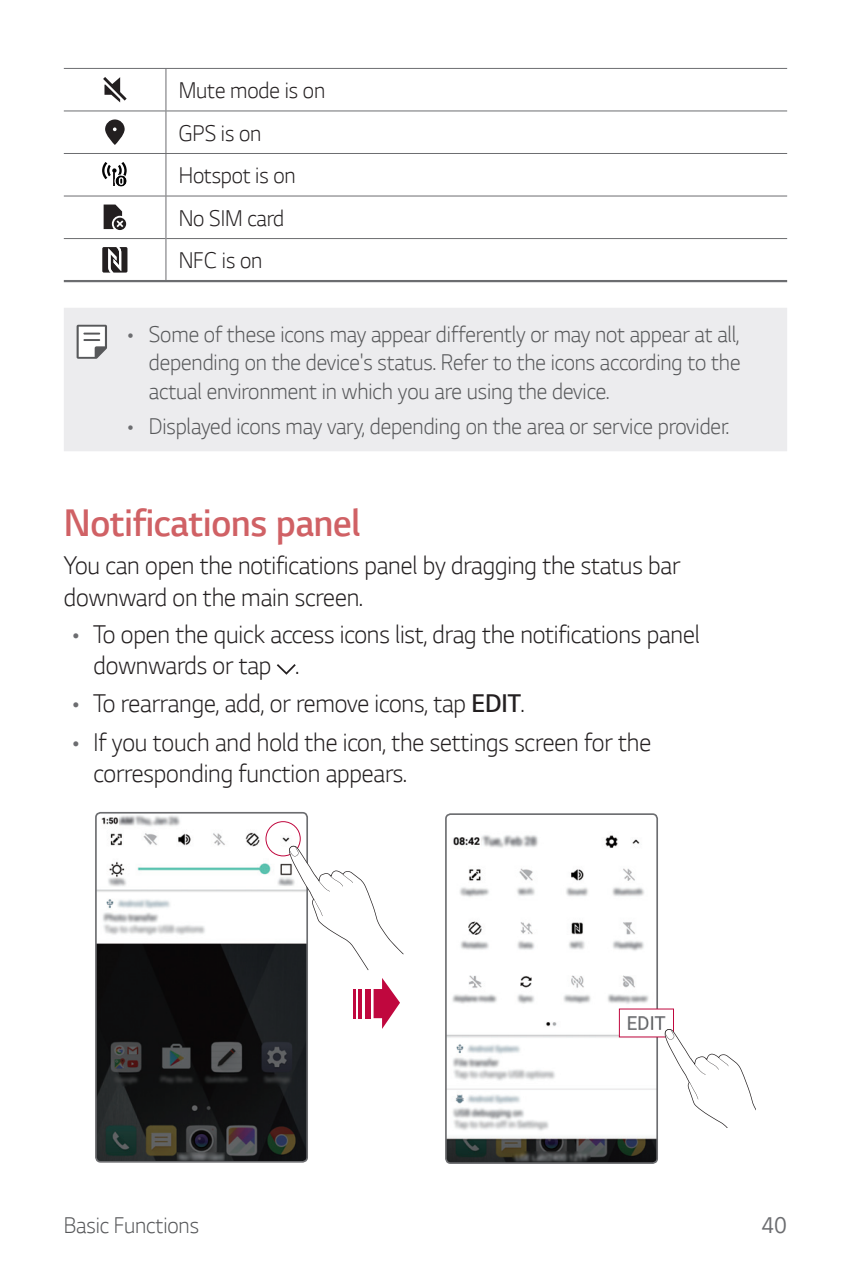
<style>
.page{position:relative;width:851px;height:1276px;background:#fff}
.page>*{position:absolute;margin:0;border:0;box-sizing:border-box;transform-origin:0 0}
.t1{font:300 40.5px "LG Smart";letter-spacing:-.005em;color:#d06165;scale:.95 1}
.t2{font:300 27px/31.5px "LG Smart";letter-spacing:-.005em;color:#231f20;scale:.95 1}
.t3{font:300 24px/28.5px "LG Smart";letter-spacing:-.005em;color:#57585a;text-align:justify;scale:.95 1}
.t4{font:300 24px/42.6px "LG Smart";letter-spacing:-.005em;color:#231f20;scale:.95 1}
.t5{font:24px "LG Smart";color:#6c6d70;scale:.95 1}
.s1{color:#6c6d70}
.s2{font-style:inherit}
</style>
<div class="page">
<hr style="left:64px;top:238px;width:101px;height:1px;background:#6c6d70">
<hr style="left:166px;top:238px;width:621px;height:1px;background:#6c6d70">
<hr style="left:64px;top:68px;width:723px;height:1px;background:#6c6d70">
<hr style="left:64px;top:110px;width:101px;height:1px;background:#6c6d70">
<hr style="left:166px;top:110px;width:621px;height:1px;background:#6c6d70">
<hr style="left:165px;top:69px;width:1px;height:42px;background:#6c6d70">
<hr style="left:165px;top:111px;width:1px;height:42px;background:#6c6d70">
<hr style="left:165px;top:154px;width:1px;height:42px;background:#6c6d70">
<hr style="left:165px;top:196px;width:1px;height:42px;background:#6c6d70">
<hr style="left:165px;top:238px;width:1px;height:42px;background:#6c6d70">
<hr style="left:64px;top:153px;width:723px;height:1px;background:#6c6d70">
<hr style="left:64px;top:195px;width:723px;height:1px;background:#6c6d70">
<hr style="left:64px;top:280px;width:723px;height:2px;background:#6c6d70">
<svg style="left:103px;top:77px;width:24px;height:25px"></svg>
<svg style="left:105px;top:119px;width:20px;height:26px"></svg>
<svg style="left:102px;top:162px;width:25px;height:25px"></svg>
<svg style="left:104px;top:204px;width:22px;height:26px"></svg>
<svg style="left:102px;top:247px;width:25px;height:25px"></svg>
<div style="left:64px;top:308px;width:723px;height:143px;background:#ececee"></div>
<svg style="left:77px;top:325px;width:30px;height:34px"></svg>
<svg style="left:277px;top:664px;width:19px;height:11px"></svg>
<img style="left:96px;top:813px;width:211px;height:348px;border-radius:5px">
<div style="left:95px;top:812px;width:213px;height:350px;border:2px solid #6c6d70;border-radius:5px"></div>
<img style="left:446px;top:814px;width:211px;height:349px;border-radius:5px">
<div style="left:445px;top:813px;width:213px;height:351px;border:2px solid #6c6d70;border-radius:5px"></div>
<svg style="left:353px;top:978px;width:47px;height:51px"></svg>
<div style="left:365px;top:989px;width:6px;height:29px;background:#c0073e"></div>
<hr style="left:358px;top:989px;width:4px;height:29px;background:#c0073e">
<hr style="left:353px;top:989px;width:2px;height:29px;background:#c0073e">
<div style="left:265px;top:821px;width:35px;height:35px;border:1px solid #c0073e;border-radius:50%"></div>
<img style="left:621px;top:1010px;width:45px;height:25px">
<svg style="left:289px;top:846px;width:114px;height:124px"></svg>
<svg style="left:664px;top:1029px;width:91px;height:98px"></svg>
<p class="t4" style="left:179px;top:72px;width:156px">Mute mode is on<br>GPS is on<br>Hotspot is on<br>No SIM card<br>NFC is on</p>
<p class="t3" style="left:149px;top:322px;width:624px;text-indent:-21px"><span class="s1">•</span> Some of these icons may appear differently or may not appear at all, depending on the device's status. Refer to the icons according to the actual environment in which you are using the device.</p>
<p class="t3" style="left:128px;top:415px;width:634px"><span class="s1">•</span> Displayed icons may vary, depending on the area or service provider.</p>
<h1 class="t1" style="left:64px;top:507px;width:313px">Notifications panel</h1>
<p class="t2" style="left:64px;top:553px;width:650px">You can open the notifications panel by dragging the status bar downward on the main screen.</p>
<p class="t2" style="left:94px;top:621px;width:639px;text-indent:-21px"><span class="s1">•</span> To open the quick access icons list, drag the notifications panel downwards or tap .</p>
<p class="t2" style="left:72px;top:691px;width:477px"><span class="s1">•</span> To rearrange, add, or remove icons, tap <span class="s2">EDIT</span>.</p>
<p class="t2" style="left:94px;top:729px;width:588px;text-indent:-21px"><span class="s1">•</span> If you touch and hold the icon, the settings screen for the corresponding function appears.</p>
<p class="t3" style="left:64px;top:1213px;width:144px">Basic Functions</p>
<p class="t5" style="left:761px;top:1215px;width:28px">40</p>
</div>
